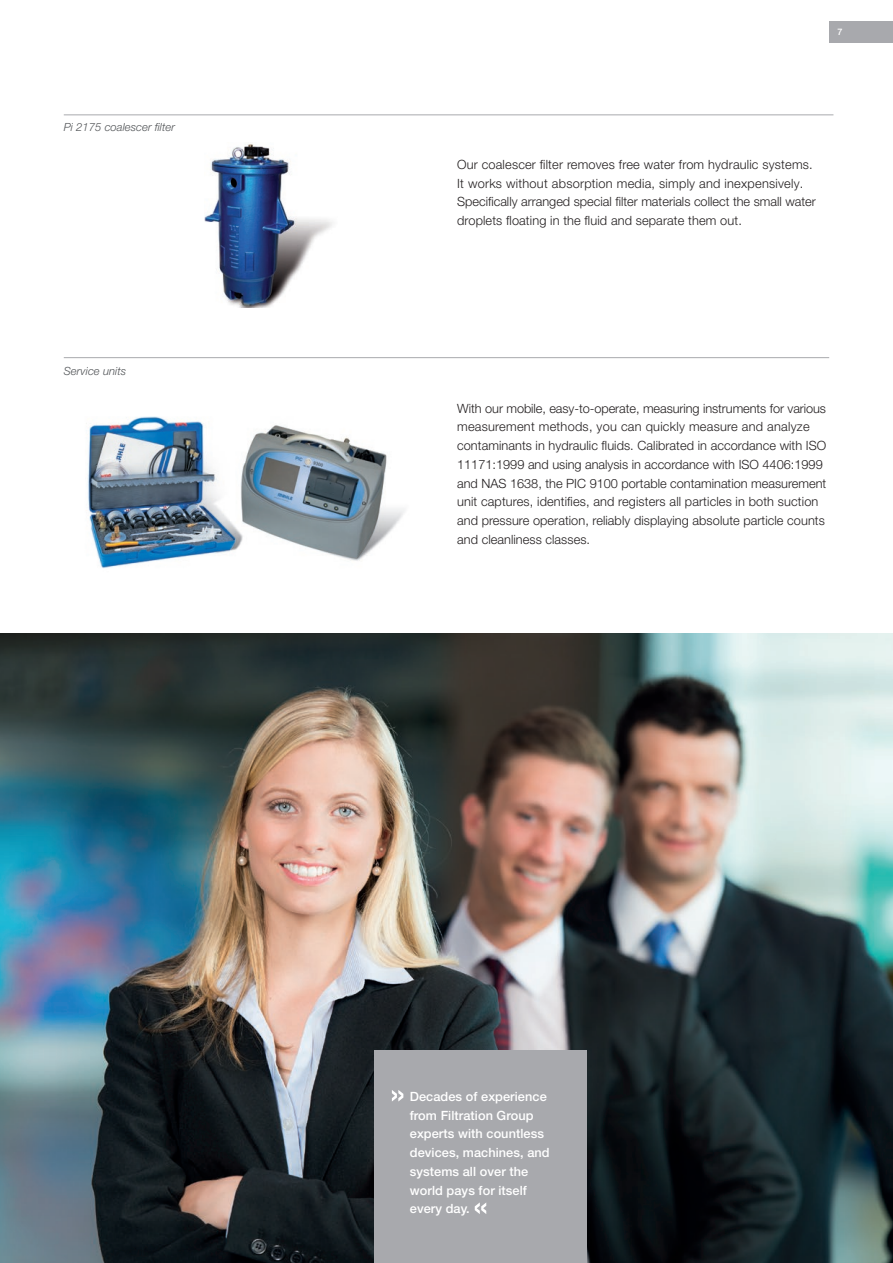
<style>
.page{position:relative;width:893px;height:1263px;background:#fff}
.page>*{position:absolute;margin:0;border:0;box-sizing:border-box;transform-origin:0 0}
.t1{font:300 12.75px/18.8px "Helvetica Neue LT Pro";letter-spacing:.005em;color:#231f20}
.t2{font:500 12.75px/18.8px "Helvetica Neue LT Pro";letter-spacing:.005em;color:#fff}
.t3{font:italic 300 11.25px "Helvetica Neue LT Pro";letter-spacing:.005em;color:#505356}
.t4{font:500 9px "Helvetica Neue LT Pro";color:#fff}
</style>
<div class="page">
<div style="left:829px;top:21px;width:64px;height:22px;background:#a8a9ad"></div>
<img style="left:0;top:633px;width:893px;height:630px">
<div style="left:374px;top:1050px;width:213px;height:213px;background:#a8a9ad"></div>
<svg style="left:392px;top:1090px;width:11px;height:11px"></svg>
<svg style="left:475px;top:1202px;width:11px;height:12px"></svg>
<hr style="left:64px;top:357px;width:765px;height:1px;background:#a8a9ad">
<hr style="left:64px;top:115px;width:769px;height:1px;background:#a8a9ad">
<img style="left:86px;top:416px;width:319px;height:152px">
<img style="left:205px;top:143px;width:128px;height:165px">
<p class="t3" style="left:64px;top:120px;width:113px">Pi 2175 coalescer filter</p>
<p class="t3" style="left:64px;top:364px;width:64px">Service units</p>
<p class="t4" style="left:837px;top:27px;width:7px">7</p>
<p class="t1" style="left:457px;top:155px;width:360px">Our coalescer filter removes free water from hydraulic systems.<br>It works without absorption media, simply and inexpensively.<br>Specifically arranged special filter materials collect the small water droplets floating in the fluid and separate them out.</p>
<p class="t1" style="left:457px;top:398px;width:371px">With our mobile, easy-to-operate, measuring instruments for various measurement methods, you can quickly measure and analyze contaminants in hydraulic fluids. Calibrated in accordance with ISO 11171:1999 and using analysis in accordance with ISO 4406:1999 and NAS 1638, the PIC 9100 portable contamination measurement unit captures, identifies, and registers all particles in both suction and pressure operation, reliably displaying absolute particle counts and cleanliness classes.</p>
<p class="t2" style="left:410px;top:1087px;width:141px">Decades of experience from Filtration Group experts with countless devices, machines, and systems all over the world pays for itself every day.</p>
</div>
